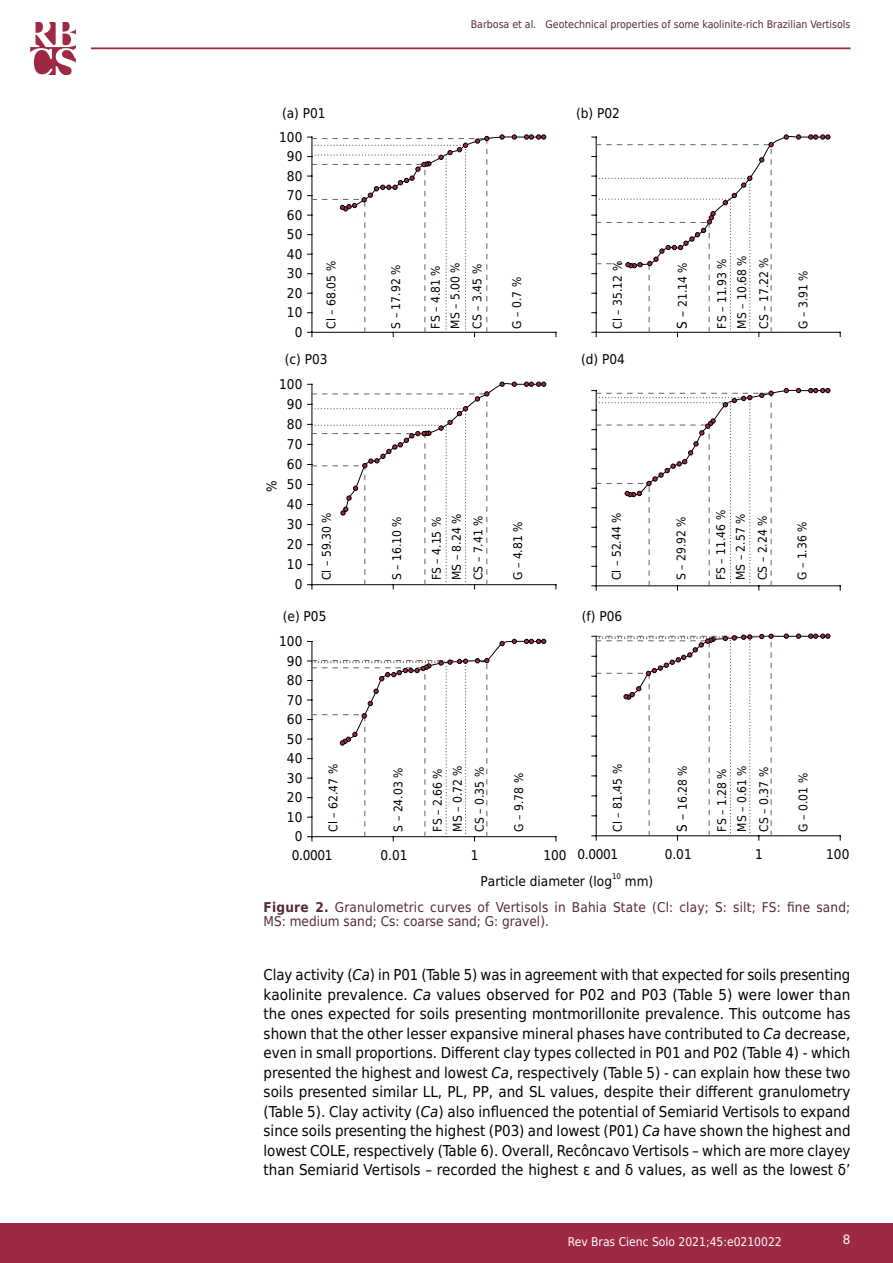
<style>
.page{position:relative;width:893px;height:1263px;background:#fff}
.page>*{position:absolute;margin:0;border:0;box-sizing:border-box;transform-origin:0 0}
.t1{font:15px/19.5px "DejaVu Sans Condensed";color:#000;text-align:justify}
.t2{font:13.5px "DejaVu Sans Condensed";color:#000}
.t3{font:13.5px/14.2px "DejaVu Sans Condensed";letter-spacing:.015em;color:#562a32}
.t4{font:13.5px "Akkurat Pro";color:#fff}
.t5{font:12px "DejaVu Sans Condensed";color:#000}
.t6{font:12px "DejaVu Sans Condensed";color:#fff}
.t7{font:10.5px "DejaVu Sans Condensed";color:#562a32}
.t8{font:7.8px "DejaVu Sans Condensed";color:#000}
.s1{font-size:13.5px}
.s2{font-weight:700}
.s3{font-style:italic}
</style>
<div class="page">
<div style="left:0;top:1223px;width:893px;height:40px;background:#9e2943"></div>
<hr style="left:91px;top:47px;width:759px;height:2px;background:#9e2943">
<svg style="left:30px;top:22px;width:46px;height:52px"></svg>
<svg style="left:307px;top:136px;width:250px;height:201px"></svg>
<svg style="left:591px;top:136px;width:250px;height:201px"></svg>
<svg style="left:307px;top:383px;width:250px;height:207px"></svg>
<svg style="left:591px;top:390px;width:250px;height:201px"></svg>
<svg style="left:307px;top:640px;width:250px;height:202px"></svg>
<svg style="left:591px;top:635px;width:250px;height:206px"></svg>
<svg style="left:524px;top:134px;width:22px;height:6px"></svg>
<svg style="left:512px;top:134px;width:5px;height:6px"></svg>
<svg style="left:500px;top:134px;width:5px;height:6px"></svg>
<svg style="left:312px;top:136px;width:177px;height:196px"></svg>
<svg style="left:808px;top:134px;width:22px;height:6px"></svg>
<svg style="left:796px;top:134px;width:5px;height:6px"></svg>
<svg style="left:784px;top:134px;width:5px;height:6px"></svg>
<svg style="left:596px;top:142px;width:178px;height:190px"></svg>
<svg style="left:524px;top:382px;width:22px;height:5px"></svg>
<svg style="left:512px;top:382px;width:5px;height:5px"></svg>
<svg style="left:500px;top:382px;width:5px;height:5px"></svg>
<svg style="left:312px;top:391px;width:177px;height:194px"></svg>
<svg style="left:808px;top:388px;width:22px;height:5px"></svg>
<svg style="left:796px;top:388px;width:5px;height:5px"></svg>
<svg style="left:784px;top:388px;width:5px;height:5px"></svg>
<svg style="left:596px;top:391px;width:178px;height:195px"></svg>
<svg style="left:524px;top:639px;width:22px;height:5px"></svg>
<svg style="left:512px;top:639px;width:5px;height:5px"></svg>
<svg style="left:500px;top:641px;width:5px;height:5px"></svg>
<svg style="left:312px;top:658px;width:177px;height:179px"></svg>
<svg style="left:808px;top:634px;width:22px;height:5px"></svg>
<svg style="left:796px;top:634px;width:5px;height:5px"></svg>
<svg style="left:784px;top:634px;width:5px;height:5px"></svg>
<svg style="left:596px;top:634px;width:178px;height:202px"></svg>
<p class="t2" style="left:282px;top:102px;width:45px">(a) P01</p>
<p class="t2" style="left:279px;top:126px;width:25px">100</p>
<p class="t2" style="left:287px;top:146px;width:17px">90</p>
<p class="t2" style="left:287px;top:165px;width:17px">80</p>
<p class="t2" style="left:287px;top:185px;width:17px">70</p>
<p class="t2" style="left:287px;top:204px;width:17px">60</p>
<p class="t2" style="left:287px;top:224px;width:17px">50</p>
<p class="t2" style="left:287px;top:243px;width:17px">40</p>
<p class="t2" style="left:287px;top:263px;width:17px">30</p>
<p class="t2" style="left:287px;top:282px;width:17px">20</p>
<p class="t2" style="left:287px;top:302px;width:17px">10</p>
<p class="t2" style="left:295px;top:321px;width:9px">0</p>
<p class="t5" style="left:321px;top:329px;width:69px;rotate:-90deg">Cl – 68.05 %</p>
<p class="t2" style="left:285px;top:349px;width:44px">(c) P03</p>
<p class="t2" style="left:279px;top:373px;width:25px">100</p>
<p class="t2" style="left:287px;top:393px;width:17px">90</p>
<p class="t2" style="left:287px;top:413px;width:17px">80</p>
<p class="t2" style="left:287px;top:433px;width:17px">70</p>
<p class="t2" style="left:261px;top:492px;width:13px;rotate:-90deg">%</p>
<p class="t2" style="left:287px;top:453px;width:17px">60</p>
<p class="t2" style="left:287px;top:473px;width:17px">50</p>
<p class="t2" style="left:287px;top:493px;width:17px">40</p>
<p class="t2" style="left:287px;top:513px;width:17px">30</p>
<p class="t2" style="left:287px;top:533px;width:17px">20</p>
<p class="t2" style="left:287px;top:553px;width:17px">10</p>
<p class="t2" style="left:295px;top:573px;width:9px">0</p>
<p class="t5" style="left:317px;top:580px;width:69px;rotate:-90deg">Cl – 59.30 %</p>
<p class="t2" style="left:283px;top:605px;width:45px">(e) P05</p>
<p class="t2" style="left:279px;top:630px;width:25px">100</p>
<p class="t2" style="left:287px;top:650px;width:17px">90</p>
<p class="t2" style="left:287px;top:669px;width:17px">80</p>
<p class="t2" style="left:287px;top:689px;width:17px">70</p>
<p class="t2" style="left:287px;top:708px;width:17px">60</p>
<p class="t2" style="left:287px;top:728px;width:17px">50</p>
<p class="t2" style="left:287px;top:747px;width:17px">40</p>
<p class="t2" style="left:287px;top:767px;width:17px">30</p>
<p class="t2" style="left:287px;top:786px;width:17px">20</p>
<p class="t2" style="left:287px;top:806px;width:17px">10</p>
<p class="t2" style="left:295px;top:825px;width:9px">0</p>
<p class="t5" style="left:324px;top:831px;width:69px;rotate:-90deg">Cl – 62.47 %</p>
<p class="t7" style="left:471px;top:16px;width:381px">Barbosa et al. Geotechnical properties of some kaolinite-rich Brazilian Vertisols</p>
<p class="t2" style="left:576px;top:102px;width:45px">(b) P02</p>
<p class="t5" style="left:386px;top:329px;width:65px;rotate:-90deg">S – 17.92 %</p>
<p class="t5" style="left:426px;top:329px;width:65px;rotate:-90deg">FS – 4.81 %</p>
<p class="t5" style="left:446px;top:329px;width:68px;rotate:-90deg">MS – 5.00 %</p>
<p class="t5" style="left:468px;top:329px;width:66px;rotate:-90deg">CS – 3.45 %</p>
<p class="t5" style="left:507px;top:329px;width:53px;rotate:-90deg">G – 0.7 %</p>
<p class="t5" style="left:608px;top:329px;width:69px;rotate:-90deg">Cl – 35.12 %</p>
<p class="t2" style="left:581px;top:349px;width:45px">(d) P04</p>
<p class="t5" style="left:673px;top:329px;width:68px;rotate:-90deg"><span class="s1">S –</span> 21.14 %</p>
<p class="t5" style="left:712px;top:329px;width:71px;rotate:-90deg">FS – 11.93 %</p>
<p class="t5" style="left:732px;top:329px;width:75px;rotate:-90deg">MS – 10.68 %</p>
<p class="t5" style="left:754px;top:329px;width:73px;rotate:-90deg">CS – 17.22 %</p>
<p class="t5" style="left:794px;top:329px;width:60px;rotate:-90deg">G – 3.91 %</p>
<p class="t5" style="left:387px;top:580px;width:65px;rotate:-90deg">S – 16.10 %</p>
<p class="t5" style="left:427px;top:580px;width:65px;rotate:-90deg">FS – 4.15 %</p>
<p class="t5" style="left:447px;top:580px;width:68px;rotate:-90deg">MS – 8.24 %</p>
<p class="t5" style="left:469px;top:580px;width:66px;rotate:-90deg">CS – 7.41 %</p>
<p class="t5" style="left:508px;top:580px;width:60px;rotate:-90deg">G – 4.81 %</p>
<p class="t5" style="left:388px;top:831px;width:65px;rotate:-90deg">S – 24.03 %</p>
<p class="t5" style="left:428px;top:831px;width:65px;rotate:-90deg">FS – 2.66 %</p>
<p class="t5" style="left:448px;top:831px;width:68px;rotate:-90deg">MS – 0.72 %</p>
<p class="t5" style="left:470px;top:831px;width:66px;rotate:-90deg">CS – 0.35 %</p>
<p class="t5" style="left:509px;top:831px;width:60px;rotate:-90deg">G – 9.78 %</p>
<p class="t5" style="left:607px;top:580px;width:69px;rotate:-90deg">Cl – 52.44 %</p>
<p class="t2" style="left:582px;top:605px;width:42px">(f) P06</p>
<p class="t5" style="left:672px;top:580px;width:65px;rotate:-90deg">S – 29.92 %</p>
<p class="t5" style="left:711px;top:580px;width:71px;rotate:-90deg">FS – 11.46 %</p>
<p class="t5" style="left:731px;top:580px;width:68px;rotate:-90deg">MS – 2.57 %</p>
<p class="t5" style="left:753px;top:580px;width:66px;rotate:-90deg">CS – 2.24 %</p>
<p class="t5" style="left:792px;top:580px;width:60px;rotate:-90deg">G – 1.36 %</p>
<p class="t5" style="left:608px;top:831px;width:69px;rotate:-90deg">Cl – 81.45 %</p>
<p class="t5" style="left:673px;top:831px;width:68px;rotate:-90deg"><span class="s1">S –</span> 16.28 %</p>
<p class="t5" style="left:712px;top:831px;width:65px;rotate:-90deg">FS – 1.28 %</p>
<p class="t5" style="left:732px;top:831px;width:68px;rotate:-90deg">MS – 0.61 %</p>
<p class="t5" style="left:754px;top:831px;width:66px;rotate:-90deg">CS – 0.37 %</p>
<p class="t5" style="left:794px;top:831px;width:60px;rotate:-90deg">G – 0.01 %</p>
<p class="t2" style="left:577px;top:843px;width:42px">0.0001</p>
<p class="t2" style="left:665px;top:843px;width:29px">0.01</p>
<p class="t2" style="left:755px;top:843px;width:9px">1</p>
<p class="t2" style="left:826px;top:843px;width:25px">100</p>
<p class="t2" style="left:481px;top:870px;width:133px">Particle diameter (log</p>
<p class="t8" style="left:612px;top:870px;width:11px">10</p>
<p class="t2" style="left:625px;top:870px;width:30px">mm)</p>
<p class="t2" style="left:292px;top:844px;width:42px">0.0001</p>
<p class="t2" style="left:380px;top:844px;width:29px">0.01</p>
<p class="t2" style="left:471px;top:844px;width:9px">1</p>
<p class="t2" style="left:543px;top:844px;width:25px">100</p>
<p class="t3" style="left:264px;top:900px;width:588px"><span class="s2">Figure 2.</span> Granulometric curves of Vertisols in Bahia State (Cl: clay; S: silt; FS: fine sand;<br>MS: medium sand; Cs: coarse sand; G: gravel).</p>
<p class="t1" style="left:264px;top:965px;width:588px">Clay activity (<span class="s3">Ca</span>) in P01 (Table 5) was in agreement with that expected for soils presenting kaolinite prevalence. <span class="s3">Ca</span> values observed for P02 and P03 (Table 5) were lower than the ones expected for soils presenting montmorillonite prevalence. This outcome has shown that the other lesser expansive mineral phases have contributed to <span class="s3">Ca</span> decrease, even in small proportions. Different clay types collected in P01 and P02 (Table 4) - which presented the highest and lowest <span class="s3">Ca</span>, respectively (Table 5) - can explain how these two soils presented similar LL, PL, PP, and SL values, despite their different granulometry (Table 5). Clay activity (<span class="s3">Ca</span>) also influenced the potential of Semiarid Vertisols to expand since soils presenting the highest (P03) and lowest (P01) <span class="s3">Ca</span> have shown the highest and lowest COLE, respectively (Table 6). Overall, Recôncavo Vertisols – which are more clayey than Semiarid Vertisols – recorded the highest ε and δ values, as well as the lowest δ’</p>
<p class="t6" style="left:568px;top:1231px;width:215px">Rev Bras Cienc Solo 2021;45:e0210022</p>
<p class="t4" style="left:843px;top:1231px;width:9px">8</p>
</div>
